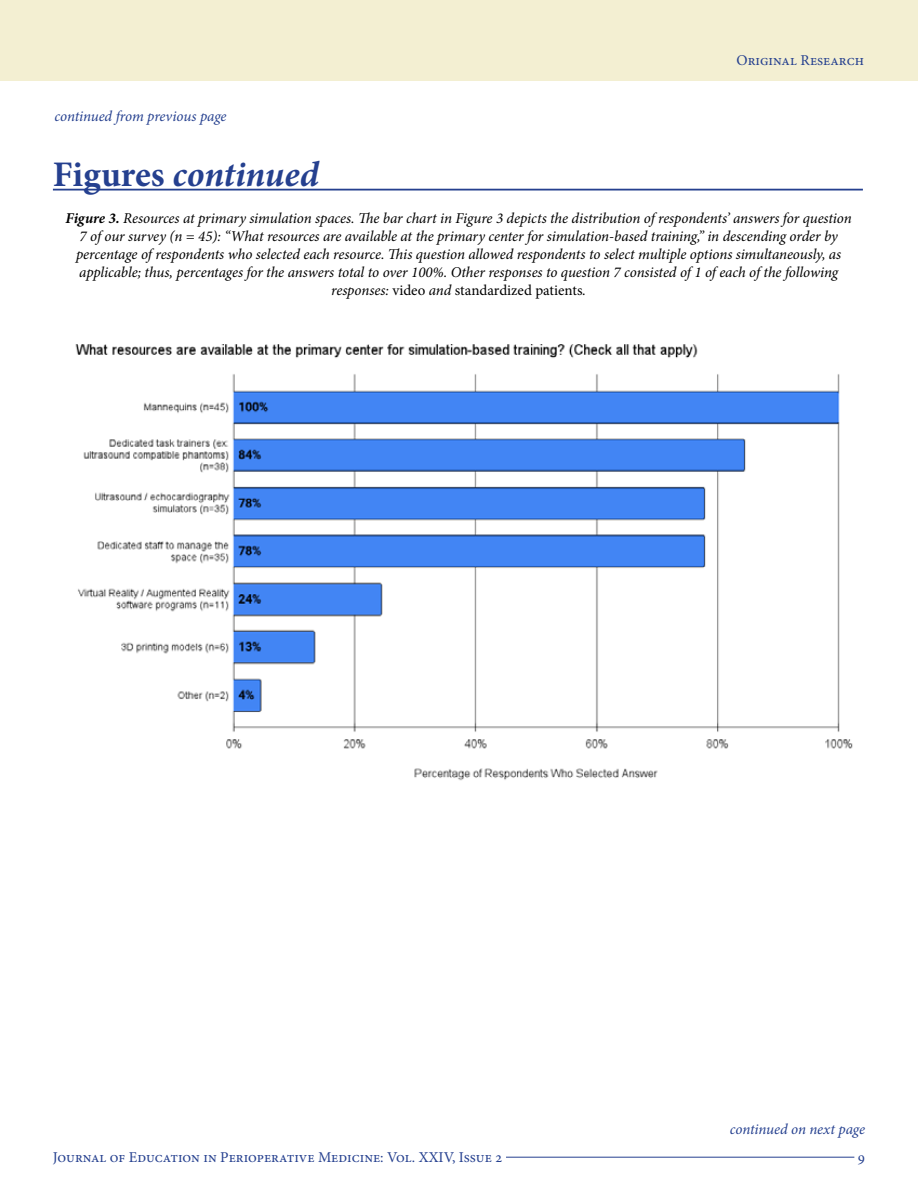
<style>
.page{position:relative;width:918px;height:1188px;background:#fff}
.page>*{position:absolute;margin:0;border:0;box-sizing:border-box;transform-origin:0 0}
.t1{font:italic 700 36px "Minion Pro";color:#25408f}
.t2{font:italic 15px/18px "Minion Pro";letter-spacing:-.01em;color:#000;text-align:center}
.t3{font:15px "Minion Pro";color:#25408f}
.t4{font:italic 15px "Minion Pro";letter-spacing:-.01em;color:#25408f}
.s1{font-style:normal}
.s2{font-weight:700}
</style>
<div class="page">
<hr style="left:506px;top:1157px;width:348px;height:1px;background:#25408f">
<div style="left:0;top:0;width:918px;height:81px;background:#f3efd2"></div>
<hr style="left:53px;top:189px;width:810px;height:2px;background:#25408f">
<img style="left:75px;top:344px;width:778px;height:437px">
<p class="t4" style="left:55px;top:106px;width:174px">continued from previous page</p>
<h1 class="t1" style="left:53px;top:149px;width:268px"><span class="s1">Figures</span> continued</h1>
<p class="t3" style="left:737px;top:50px;width:129px">Original Research</p>
<p class="t2" style="left:66px;top:209px;width:788px"><span class="s2">Figure 3.</span> Resources at primary simulation spaces. The bar chart in Figure 3 depicts the distribution of respondents’ answers for question 7 of our survey (n = 45): “What resources are available at the primary center for simulation-based training,” in descending order by percentage of respondents who selected each resource. This question allowed respondents to select multiple options simultaneously, as applicable; thus, percentages for the answers total to over 100%. Other responses to question 7 consisted of 1 of each of the following responses: <span class="s1">video</span> and <span class="s1">standardized patients</span>.</p>
<p class="t4" style="left:730px;top:1119px;width:137px">continued on next page</p>
<p class="t3" style="left:53px;top:1147px;width:451px">Journal of Education in Perioperative Medicine: Vol. XXIV, Issue 2</p>
<p class="t3" style="left:858px;top:1147px;width:9px">9</p>
</div>
